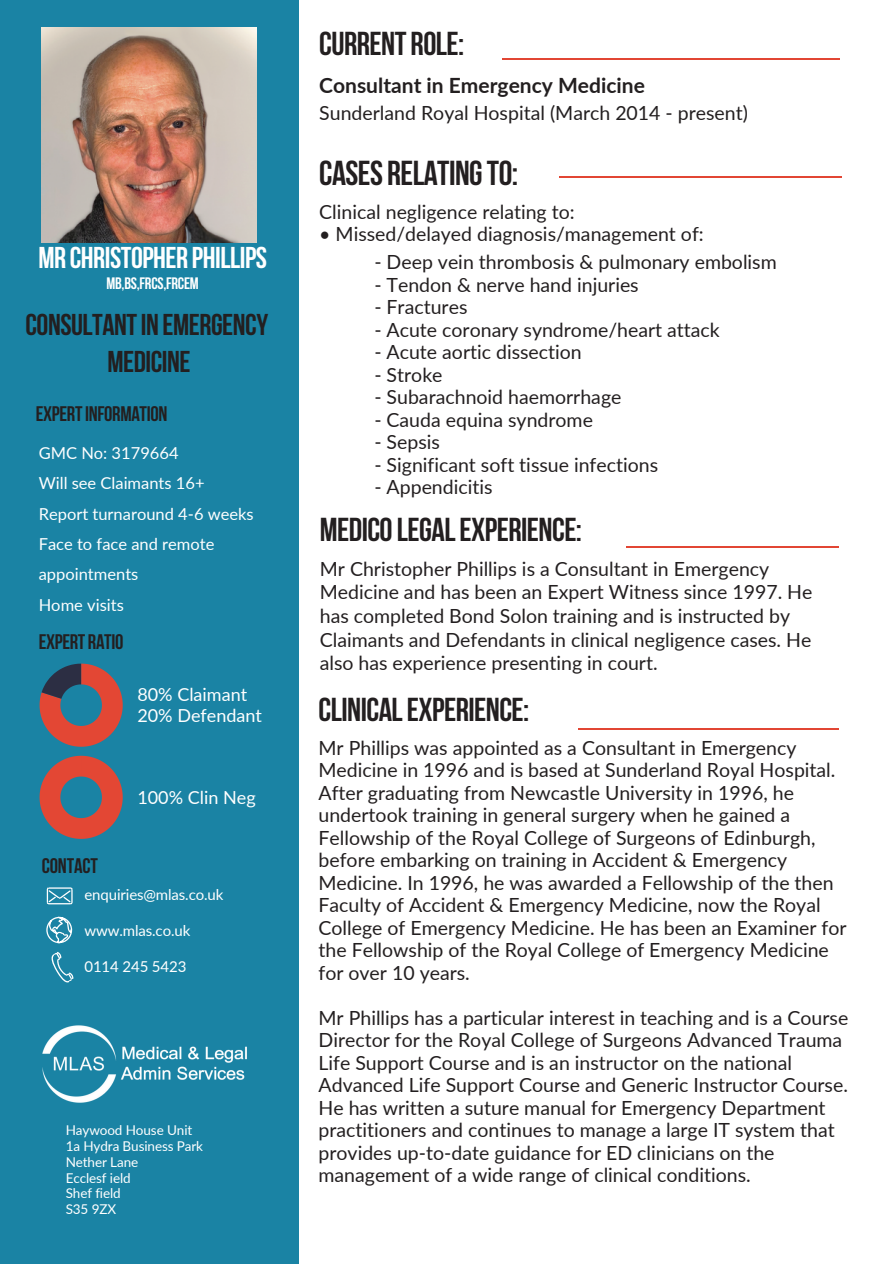
<style>
.page{position:relative;width:894px;height:1264px;background:#fff}
.page>*{position:absolute;margin:0;border:0;box-sizing:border-box;transform-origin:0 0}
.t1{font:700 34.5px "Bebas Neue";letter-spacing:-.015em;color:#231f20}
.t2{font:700 33px "Bebas Neue";letter-spacing:-.015em;color:#231f20}
.t3{font:700 30px "Bebas Neue";letter-spacing:-.015em;color:#231f20}
.t4{font:700 30px "Bebas Neue";letter-spacing:-.015em;color:#fff}
.t5{font:700 21px "Bebas Neue";letter-spacing:-.015em;color:#231f20}
.t6{font:700 21px "Lato";color:#231f20}
.t7{font:19.5px/22.5px "Lato";color:#231f20}
.t8{font:18px/21.3px "Lato";color:#fff}
.t9{font:16.5px/30.3px "Lato";color:#fff}
.t10{font:700 16.5px "Bebas Neue";letter-spacing:-.015em;color:#fff}
.t11{font:15px "Lato";letter-spacing:-.01em;color:#fff}
.t12{font:13.5px/15.8px "Lato";letter-spacing:-.01em;color:#fff}
</style>
<div class="page">
<hr style="left:502px;top:58px;width:337px;height:2px;background:#e24634">
<hr style="left:559px;top:176px;width:282px;height:1px;background:#e24634">
<hr style="left:626px;top:546px;width:212px;height:1px;background:#e24634">
<div style="left:0;top:0;width:298px;height:1263px;background:#1a83a4"></div>
<hr style="left:578px;top:727px;width:260px;height:2px;background:#e24634">
<svg style="left:46px;top:887px;width:27px;height:56px"></svg>
<img style="left:42px;top:1025px;width:205px;height:78px">
<img style="left:42px;top:28px;width:215px;height:215px">
<svg style="left:40px;top:663px;width:83px;height:83px"></svg>
<svg style="left:40px;top:755px;width:83px;height:83px"></svg>
<p class="t4" style="left:38px;top:245px;width:230px">MR CHRISTOPHER PHILLIPS</p>
<p class="t10" style="left:106px;top:277px;width:94px">MB,BS,FRCS,FRCEM</p>
<p class="t3" style="left:25px;top:313px;width:244px">CONSULTANTIN EMERGENCY</p>
<p class="t3" style="left:107px;top:350px;width:84px">MEDICINE</p>
<p class="t5" style="left:36px;top:405px;width:133px">EXPERTINFORMATION</p>
<p class="t9" style="left:39px;top:437px;width:216px">GMC No: 3179664<br>Will see Claimants 16+<br>Report turnaround 4-6 weeks<br>Face to face and remote appointments<br>Home visits</p>
<p class="t5" style="left:39px;top:633px;width:86px">EXPERT RATIO</p>
<h3 class="t8" style="left:137px;top:683px;width:126px">80% Claimant<br>20% Defendant</h3>
<h3 class="t8" style="left:137px;top:786px;width:120px">100% Clin Neg</h3>
<p class="t5" style="left:42px;top:857px;width:58px">CONTACT</p>
<p class="t11" style="left:84px;top:884px;width:140px">enquiries@mlas.co.uk</p>
<p class="t11" style="left:84px;top:920px;width:107px">www.mlas.co.uk</p>
<p class="t11" style="left:84px;top:956px;width:103px">0114 245 5423</p>
<p class="t12" style="left:66px;top:1122px;width:139px">Haywood House Unit<br>1a Hydra Business Park<br>Nether Lane</p>
<p class="t12" style="left:66px;top:1169px;width:66px">Ecclesf ield</p>
<h3 class="t12" style="left:66px;top:1185px;width:57px">Shef field</h3>
<h3 class="t12" style="left:66px;top:1200px;width:52px">S35 9ZX</h3>
<h1 class="t2" style="left:319px;top:30px;width:146px">CURRENT ROLE:</h1>
<h1 class="t6" style="left:319px;top:72px;width:327px">Consultant in Emergency Medicine</h1>
<h1 class="t7" style="left:319px;top:101px;width:430px">Sunderland Royal Hospital (March 2014 - present)</h1>
<h1 class="t1" style="left:319px;top:159px;width:200px">CASES RELATINGTO:</h1>
<h1 class="t7" style="left:319px;top:200px;width:257px">Clinical negligence relating to:</h1>
<h1 class="t7" style="left:319px;top:223px;width:386px">• Missed/delayed diagnosis/management of:</h1>
<h4 class="t7" style="left:374px;top:250px;width:404px">- Deep vein thrombosis &amp; pulmonary embolism</h4>
<h4 class="t7" style="left:374px;top:273px;width:266px">- Tendon &amp; nerve hand injuries</h4>
<h4 class="t7" style="left:374px;top:295px;width:95px">- Fractures</h4>
<h4 class="t7" style="left:374px;top:318px;width:347px">- Acute coronary syndrome/heart attack</h4>
<h4 class="t7" style="left:374px;top:340px;width:209px">- Acute aortic dissection</h4>
<h4 class="t7" style="left:374px;top:363px;width:70px">- Stroke</h4>
<h4 class="t7" style="left:374px;top:385px;width:248px">- Subarachnoid haemorrhage</h4>
<h4 class="t7" style="left:374px;top:408px;width:220px">- Cauda equina syndrome</h4>
<h4 class="t7" style="left:374px;top:430px;width:67px">- Sepsis</h4>
<h4 class="t7" style="left:374px;top:453px;width:285px">- Significant soft tissue infections</h4>
<h4 class="t7" style="left:374px;top:475px;width:120px">- Appendicitis</h4>
<h2 class="t2" style="left:320px;top:516px;width:264px">MEDIC0LEGALEXPERIENCE:</h2>
<h2 class="t7" style="left:320px;top:556px;width:494px;line-height:23.7px">Mr Christopher Phillips is a Consultant in Emergency Medicine and has been an Expert Witness since 1997. He has completed Bond Solon training and is instructed by Claimants and Defendants in clinical negligence cases. He also has experience presenting in court.</h2>
<h2 class="t2" style="left:318px;top:696px;width:212px">CLINICALEXPERIENCE:</h2>
<h2 class="t7" style="left:318px;top:735px;width:529px">Mr Phillips was appointed as a Consultant in Emergency Medicine in 1996 and is based at Sunderland Royal Hospital.<br>After graduating from Newcastle University in 1996, he undertook training in general surgery when he gained a Fellowship of the Royal College of Surgeons of Edinburgh, before embarking on training in Accident &amp; Emergency Medicine. In 1996, he was awarded a Fellowship of the then Faculty of Accident &amp; Emergency Medicine, now the Royal College of Emergency Medicine. He has been an Examiner for the Fellowship of the Royal College of Emergency Medicine for over 10 years.</h2>
<h4 class="t7" style="left:318px;top:1005px;width:531px">Mr Phillips has a particular interest in teaching and is a Course Director for the Royal College of Surgeons Advanced Trauma Life Support Course and is an instructor on the national Advanced Life Support Course and Generic Instructor Course.<br>He has written a suture manual for Emergency Department practitioners and continues to manage a large IT system that provides up-to-date guidance for ED clinicians on the management of a wide range of clinical conditions.</h4>
</div>
